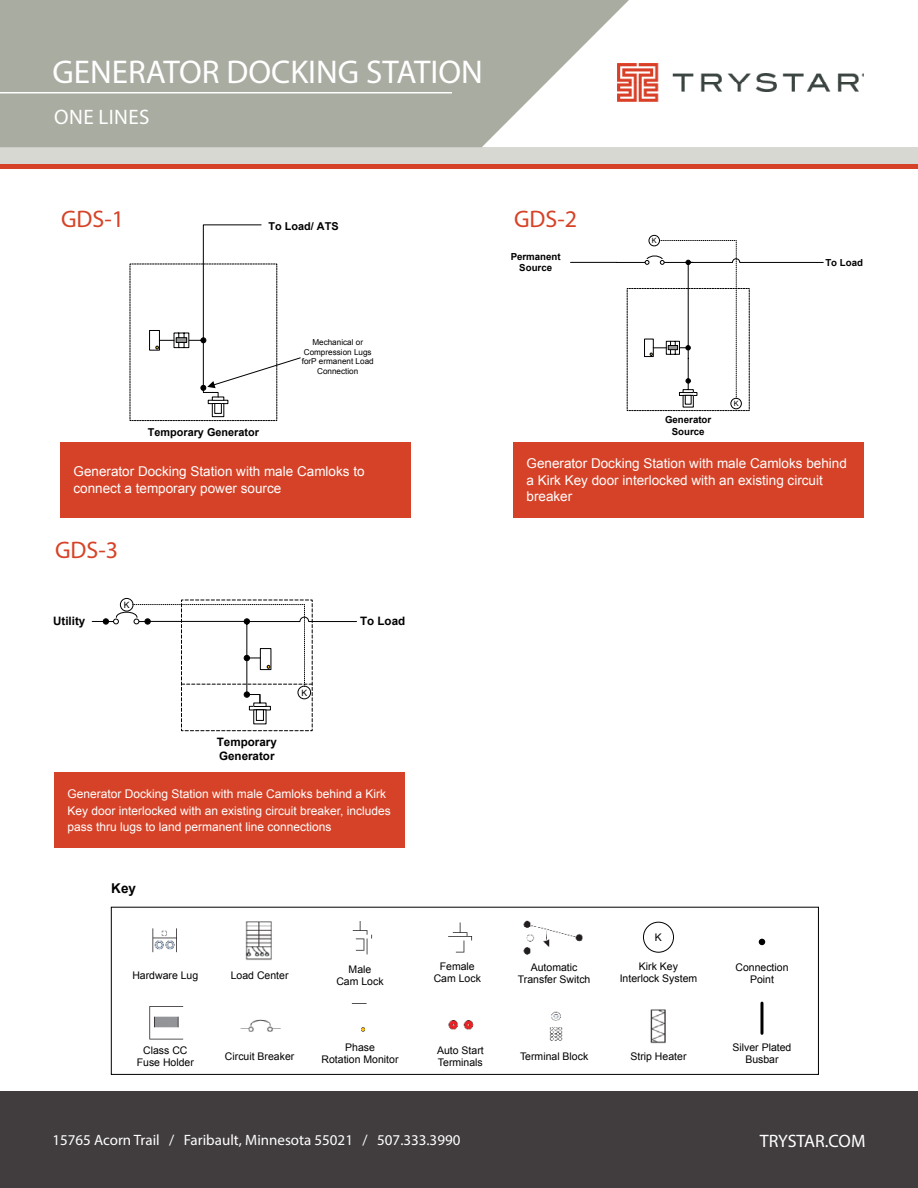
<style>
.page{position:relative;width:918px;height:1188px;background:#fff}
.page>*{position:absolute;margin:0;border:0;box-sizing:border-box;transform-origin:0 0}
.t1{font:33px "Myriad Pro";color:#fff}
.t2{font:24px "Myriad Pro";color:#d64227}
.t3{font:21px "Myriad Pro";letter-spacing:.02em;color:#fff}
.t4{font:18px "Myriad Pro";letter-spacing:-.005em;color:#fff}
.t5{font:15px "Myriad Pro";color:#fff}
.t6{font:13.5px/16.5px "Arial";color:#fff}
.t7{font:700 13.5px "Arial";color:#000}
.t8{font:12px/16.5px "Arial";color:#fff}
.t9{font:700 11.55px/14px "Arial";color:#000}
.t10{font:700 10.8px "Arial";color:#000}
.t11{font:10.5px/12px "Arial";color:#000;text-align:center}
.t12{font:700 9.75px/11.6px "Arial";color:#000;text-align:center}
.t13{font:8.7px "Arial";color:#000}
.t14{font:8.1px/9.8px "Arial";color:#000;text-align:center}
.t15{font:7.2px "Arial";color:#000}
</style>
<div class="page">
<div style="left:0;top:159px;width:918px;height:10px;background:#d64227"></div>
<div style="left:0;top:147px;width:918px;height:17px;background:#d8d8d3"></div>
<img style="left:643px;top:64px;width:221px;height:38px">
<div style="left:0;top:1091px;width:918px;height:97px;background:#413d3e"></div>
<svg style="left:0;top:0;width:643px;height:147px;background:#b4b6ab"></svg>
<hr style="left:0;top:92px;width:452px;height:1px;background:#fff">
<div style="left:60px;top:442px;width:351px;height:76px;background:#d64227"></div>
<div style="left:111px;top:907px;width:708px;height:168px;border:1px solid #000"></div>
<img style="left:152px;top:928px;width:25px;height:25px">
<img style="left:149px;top:1006px;width:35px;height:34px">
<img style="left:352px;top:921px;width:21px;height:34px">
<img style="left:448px;top:922px;width:25px;height:31px">
<img style="left:523px;top:920px;width:60px;height:35px">
<img style="left:549px;top:1011px;width:14px;height:30px">
<img style="left:448px;top:1020px;width:26px;height:10px">
<svg style="left:759px;top:939px;width:6px;height:6px"></svg>
<div style="left:643px;top:922px;width:31px;height:31px;border:1px solid #000;border-radius:50%"></div>
<hr style="left:760px;top:1003px;width:3px;height:30px;background:#000">
<img style="left:650px;top:1009px;width:16px;height:35px">
<img style="left:240px;top:1019px;width:41px;height:13px">
<img style="left:351px;top:1003px;width:16px;height:29px">
<img style="left:245px;top:921px;width:27px;height:39px">
<div style="left:513px;top:442px;width:351px;height:76px;background:#d64227"></div>
<div style="left:54px;top:772px;width:351px;height:76px;background:#d64227"></div>
<hr style="left:571px;top:262px;width:46px;height:1px;background:#000">
<div style="left:649px;top:235px;width:11px;height:11px;border:1px solid #000;border-radius:50%"></div>
<svg style="left:617px;top:240px;width:207px;height:171px"></svg>
<svg style="left:130px;top:225px;width:171px;height:196px"></svg>
<div style="left:120px;top:598px;width:13px;height:13px;border:1px solid #000;border-radius:50%"></div>
<svg style="left:92px;top:600px;width:265px;height:131px"></svg>
<h1 class="t1" style="left:52px;top:52px;width:432px">GENERATOR DOCKING STATION</h1>
<h3 class="t3" style="left:54px;top:104px;width:97px">ONE LINES</h3>
<h2 class="t2" style="left:61px;top:205px;width:65px">GDS-1</h2>
<p class="t10" style="left:269px;top:219px;width:72px">To Load/ ATS</p>
<p class="t10" style="left:148px;top:425px;width:113px">Temporary Generator</p>
<p class="t14" style="left:302px;top:337px;width:74px">Mechanical or<br>Compression Lugs forP ermanent Load<br>Connection</p>
<p class="t6" style="left:74px;top:464px;width:293px">Generator Docking Station with male Camloks to connect a temporary power source</p>
<h2 class="t2" style="left:55px;top:535px;width:65px">GDS-3</h2>
<p class="t13" style="left:124px;top:599px;width:7px">K</p>
<p class="t9" style="left:53px;top:614px;width:34px">Utility</p>
<p class="t9" style="left:360px;top:615px;width:47px">To Load</p>
<p class="t9" style="left:217px;top:736px;width:61px">Temporary<br>Generator</p>
<p class="t13" style="left:301px;top:687px;width:7px">K</p>
<p class="t8" style="left:68px;top:786px;width:325px">Generator Docking Station with male Camloks behind a Kirk<br>Key door interlocked with an existing circuit breaker, includes pass thru lugs to land permanent line connections</p>
<p class="t7" style="left:111px;top:879px;width:26px">Key</p>
<h2 class="t2" style="left:514px;top:205px;width:65px">GDS-2</h2>
<p class="t12" style="left:511px;top:251px;width:52px">Permanent<br>Source</p>
<p class="t15" style="left:652px;top:236px;width:6px">K</p>
<p class="t12" style="left:665px;top:414px;width:48px">Generator<br>Source</p>
<p class="t15" style="left:734px;top:399px;width:6px">K</p>
<p class="t12" style="left:825px;top:257px;width:39px">To Load</p>
<p class="t6" style="left:526px;top:455px;width:322px">Generator Docking Station with male Camloks behind a Kirk Key door interlocked with an existing circuit breaker</p>
<p class="t11" style="left:655px;top:931px;width:9px">K</p>
<p class="t11" style="left:132px;top:969px;width:67px">Hardware Lug</p>
<p class="t11" style="left:336px;top:963px;width:49px">Male<br>Cam Lock</p>
<p class="t11" style="left:518px;top:961px;width:74px">Automatic<br>Transfer Switch</p>
<p class="t11" style="left:620px;top:960px;width:79px">Kirk Key<br>Interlock System</p>
<p class="t11" style="left:434px;top:961px;width:49px">Female<br>Cam Lock</p>
<p class="t11" style="left:231px;top:969px;width:59px">Load Center</p>
<p class="t11" style="left:735px;top:962px;width:55px">Connection<br>Point</p>
<p class="t11" style="left:137px;top:1044px;width:59px">Class CC<br>Fuse Holder</p>
<p class="t11" style="left:225px;top:1050px;width:71px">Circuit Breaker</p>
<p class="t11" style="left:322px;top:1041px;width:79px">Phase<br>Rotation Monitor</p>
<p class="t11" style="left:437px;top:1044px;width:48px;text-align:left">Auto Start<br>Terminals</p>
<p class="t11" style="left:520px;top:1050px;width:70px">Terminal Block</p>
<p class="t11" style="left:630px;top:1050px;width:58px">Strip Heater</p>
<p class="t11" style="left:733px;top:1042px;width:60px">Silver Plated<br>Busbar</p>
<h3 class="t5" style="left:52px;top:1131px;width:409px">15765 Acorn Trail / Faribault, Minnesota 55021 / 507.333.3990</h3>
<h3 class="t4" style="left:760px;top:1130px;width:107px">TRYSTAR.COM</h3>
</div>
